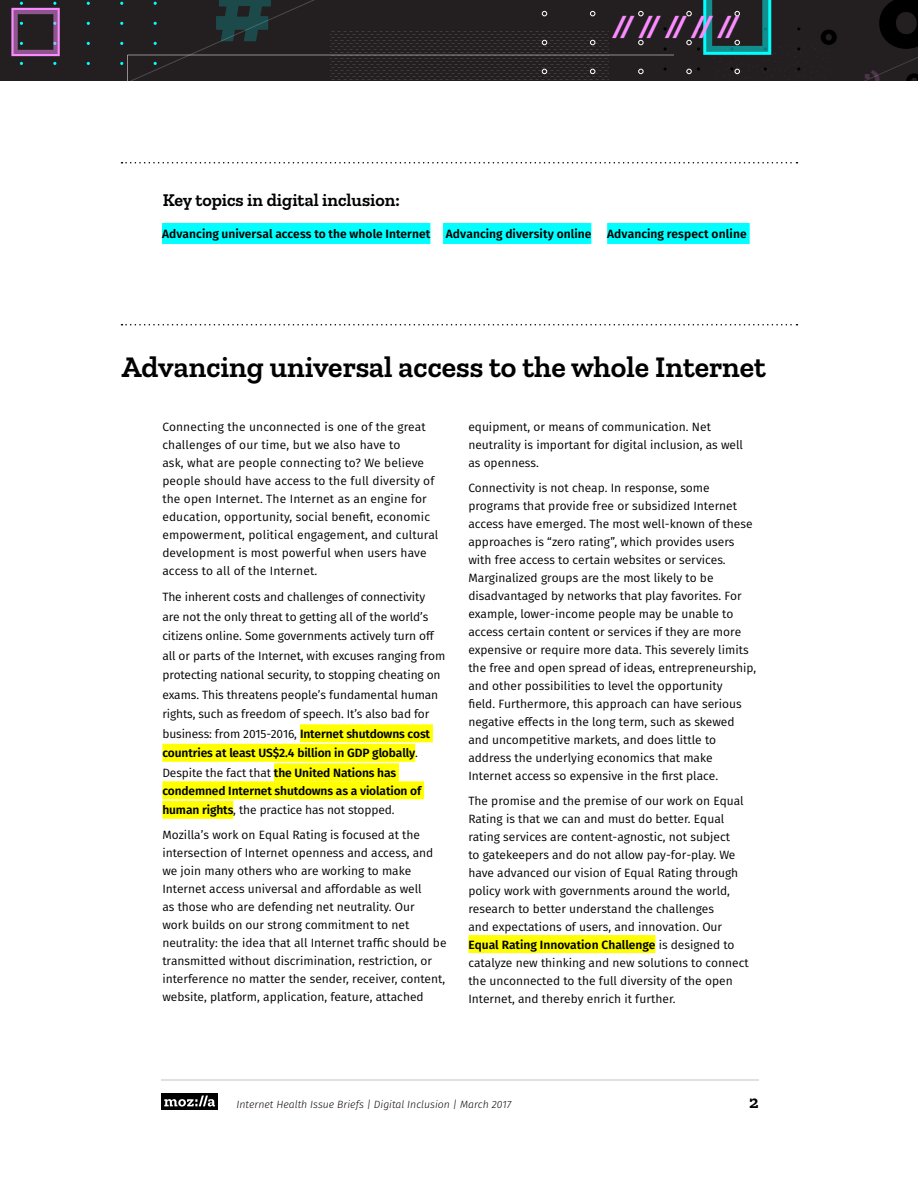
<style>
.page{position:relative;width:918px;height:1188px;background:#fff}
.page>*{position:absolute;margin:0;border:0;box-sizing:border-box;transform-origin:0 0}
.t1{font:500 30px "Tesla Slab Std";color:#000}
.t2{font:900 24px "Gotham";color:#fa8cff}
.t3{font:500 18px "Tesla Slab Std";color:#000}
.t4{font:12px/18px "Fira Sans";color:#000}
.t5{font:600 12px/19.5px "Fira Sans";color:#000}
.t6{font:italic 300 10.5px "Fira Sans";color:#100906}
.s1{font-weight:600}
.s2{font-weight:400}
</style>
<div class="page">
<div style="left:0;top:0;width:918px;height:81px;background:#231f20"></div>
<hr style="left:128px;top:55px;width:546px;height:1px;background:#fff">
<svg style="left:638px;top:40px;width:6px;height:5px"></svg>
<svg style="left:542px;top:11px;width:5px;height:5px"></svg>
<svg style="left:590px;top:11px;width:5px;height:5px"></svg>
<svg style="left:638px;top:11px;width:6px;height:5px"></svg>
<svg style="left:638px;top:69px;width:6px;height:5px"></svg>
<svg style="left:346px;top:31px;width:262px;height:49px"></svg>
<svg style="left:11px;top:0;width:335px;height:81px"></svg>
<svg style="left:686px;top:0;width:232px;height:81px"></svg>
<hr style="left:161px;top:1080px;width:598px;height:1px;background:#000">
<div style="left:161px;top:1094px;width:57px;height:16px;background:#000"></div>
<svg style="left:164px;top:1096px;width:51px;height:11px"></svg>
<div style="left:300px;top:724px;width:133px;height:18px;background:#ff0"></div>
<div style="left:162px;top:744px;width:253px;height:18px;background:#ff0"></div>
<div style="left:274px;top:763px;width:125px;height:18px;background:#ff0"></div>
<div style="left:162px;top:781px;width:262px;height:18px;background:#ff0"></div>
<div style="left:162px;top:801px;width:71px;height:18px;background:#ff0"></div>
<div style="left:468px;top:935px;width:187px;height:18px;background:#ff0"></div>
<svg style="left:122px;top:162px;width:675px;height:2px"></svg>
<div style="left:162px;top:223px;width:268px;height:21px;background:#0ff"></div>
<div style="left:443px;top:223px;width:148px;height:21px;background:#0ff"></div>
<div style="left:607px;top:223px;width:143px;height:21px;background:#0ff"></div>
<svg style="left:122px;top:324px;width:675px;height:2px"></svg>
<h3 class="t3" style="left:163px;top:189px;width:239px">Key topics in digital inclusion:</h3>
<h2 class="t2" style="left:613px;top:10px;width:127px">// // // // //</h2>
<p class="t5" style="left:162px;top:224px;width:586px">Advancing universal access to the whole Internet Advancing diversity online Advancing respect online</p>
<h1 class="t1" style="left:122px;top:350px;width:646px">Advancing universal access to the whole Internet</h1>
<p class="t4" style="left:162px;top:418px;width:278px">Connecting the unconnected is one of the great challenges of our time, but we also have to<br>ask, what are people connecting to? We believe people should have access to the full diversity of the open Internet. The Internet as an engine for education, opportunity, social benefit, economic empowerment, political engagement, and cultural development is most powerful when users have access to all of the Internet.</p>
<p class="t4" style="left:162px;top:587px;width:284px;line-height:19.5px">The inherent costs and challenges of connectivity are not the only threat to getting all of the world’s citizens online. Some governments actively turn off all or parts of the Internet, with excuses ranging from protecting national security, to stopping cheating on exams. This threatens people’s fundamental human rights, such as freedom of speech. It’s also bad for business: from 2015-2016, <span class="s1">Internet shutdowns cost countries at least US$2.4 billion in GDP globally</span>.<br>Despite the fact that <span class="s1">the United Nations has</span></p>
<p class="t5" style="left:162px;top:781px;width:261px">condemned Internet shutdowns as a violation of human rights<span class="s2">, the practice has not stopped.</span></p>
<p class="t4" style="left:162px;top:826px;width:286px">Mozilla’s work on Equal Rating is focused at the intersection of Internet openness and access, and we join many others who are working to make Internet access universal and affordable as well<br>as those who are defending net neutrality. Our<br>work builds on our strong commitment to net neutrality: the idea that all Internet traffic should be transmitted without discrimination, restriction, or interference no matter the sender, receiver, content, website, platform, application, feature, attached</p>
<p class="t4" style="left:468px;top:418px;width:276px">equipment, or means of communication. Net neutrality is important for digital inclusion, as well as openness.</p>
<p class="t4" style="left:468px;top:479px;width:290px">Connectivity is not cheap. In response, some programs that provide free or subsidized Internet access have emerged. The most well-known of these approaches is “zero rating”, which provides users with free access to certain websites or services.<br>Marginalized groups are the most likely to be disadvantaged by networks that play favorites. For example, lower-income people may be unable to access certain content or services if they are more expensive or require more data. This severely limits the free and open spread of ideas, entrepreneurship, and other possibilities to level the opportunity<br>field. Furthermore, this approach can have serious negative effects in the long term, such as skewed and uncompetitive markets, and does little to address the underlying economics that make Internet access so expensive in the first place.</p>
<p class="t4" style="left:468px;top:791px;width:282px">The promise and the premise of our work on Equal Rating is that we can and must do better. Equal rating services are content-agnostic, not subject<br>to gatekeepers and do not allow pay-for-play. We have advanced our vision of Equal Rating through policy work with governments around the world, research to better understand the challenges<br>and expectations of users, and innovation. Our <span class="s1">Equal Rating Innovation Challenge</span> is designed to catalyze new thinking and new solutions to connect the unconnected to the full diversity of the open Internet, and thereby enrich it further.</p>
<p class="t6" style="left:237px;top:1097px;width:276px">Internet Health Issue Briefs | Digital Inclusion | March 2017</p>
<h3 class="t3" style="left:749px;top:1091px;width:11px">2</h3>
<h2 class="t2" style="left:864px;top:61px;width:19px">;)</h2>
</div>
